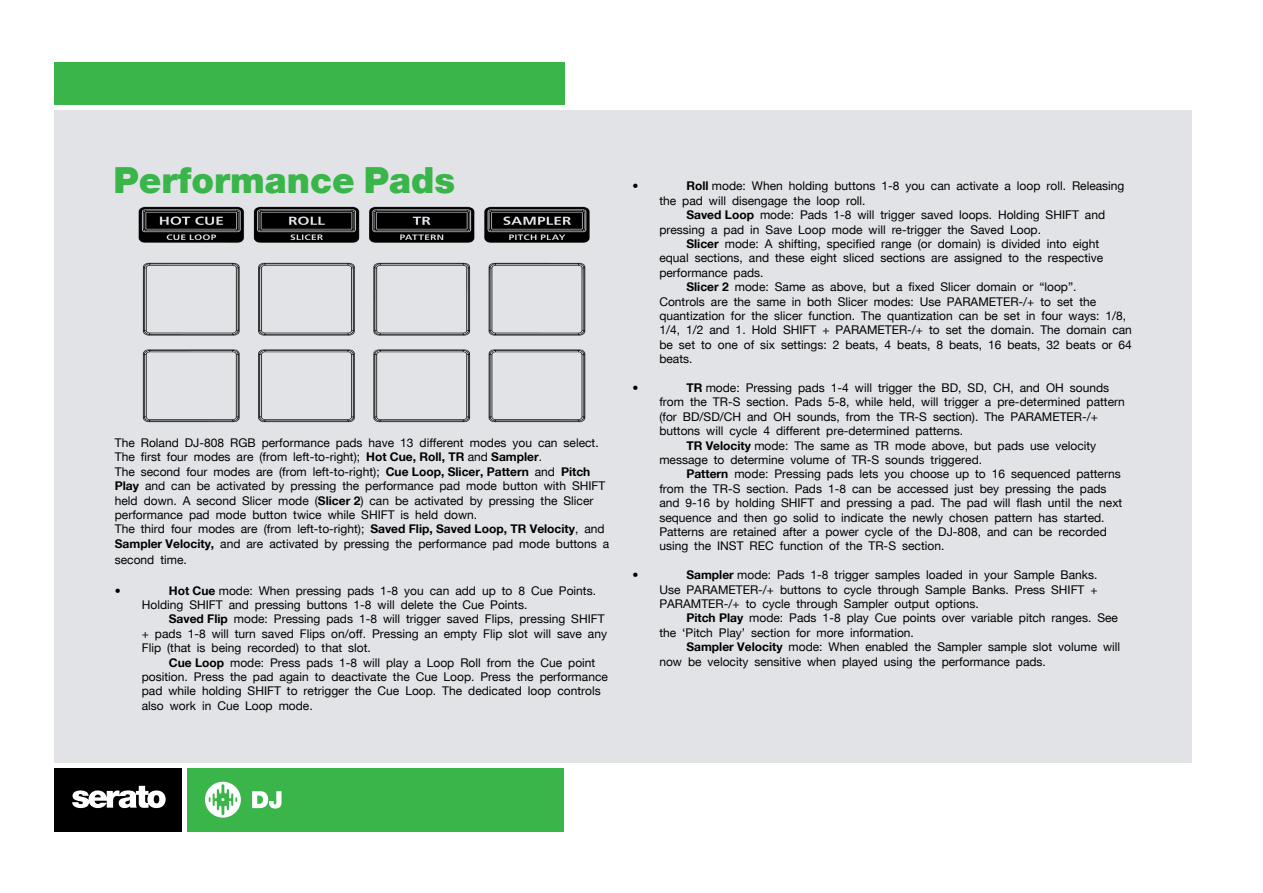
<style>
.page{position:relative;width:1263px;height:893px;background:#fff}
.page>*{position:absolute;margin:0;border:0;box-sizing:border-box;transform-origin:0 0}
.t1{font:900 36px "Serato";color:#39b54a}
.t2{font:12px/14.4px "Serato";color:#000}
.t3{font:700 12px "Serato";color:#000}
.s1{font-weight:700}
</style>
<div class="page">
<div style="left:54px;top:110px;width:1137px;height:652px;background:#e2e3e7"></div>
<div style="left:54px;top:62px;width:510px;height:42px;background:#39b54a"></div>
<div style="left:187px;top:768px;width:377px;height:63px;background:#39b54a"></div>
<div style="left:54px;top:768px;width:128px;height:63px;background:#000"></div>
<svg style="left:72px;top:786px;width:94px;height:22px"></svg>
<svg style="left:252px;top:791px;width:29px;height:17px"></svg>
<svg style="left:205px;top:782px;width:36px;height:36px"></svg>
<img style="left:138px;top:206px;width:452px;height:217px">
<h1 class="t1" style="left:114px;top:159px;width:343px">Performance Pads</h1>
<p class="t2" style="left:115px;top:435px;width:496px">The Roland DJ-808 RGB performance pads have 13 different modes you can select.<br>The first four modes are (from left-to-right); <span class="s1">Hot Cue, Roll, TR</span> and <span class="s1">Sampler</span>.<br>The second four modes are (from left-to-right); <span class="s1">Cue Loop, Slicer, Pattern</span> and <span class="s1">Pitch Play</span> and can be activated by pressing the performance pad mode button with SHIFT held down. A second Slicer mode (<span class="s1">Slicer 2</span>) can be activated by pressing the Slicer performance pad mode button twice while SHIFT is held down.<br>The third four modes are (from left-to-right); <span class="s1">Saved Flip, Saved Loop, TR Velocity</span>, and <span class="s1">Sampler Velocity,</span> and are activated by pressing the performance pad mode buttons a</p>
<p class="t2" style="left:115px;top:552px;width:74px">second time.</p>
<p class="t3" style="left:115px;top:583px;width:8px">•</p>
<p class="t2" style="left:142px;top:583px;width:456px;text-indent:27px"><span class="s1">Hot Cue</span> mode: When pressing pads 1-8 you can add up to 8 Cue Points.<br>Holding SHIFT and pressing buttons 1-8 will delete the Cue Points.</p>
<p class="t2" style="left:142px;top:612px;width:467px;text-indent:27px"><span class="s1">Saved Flip</span> mode: Pressing pads 1-8 will trigger saved Flips, pressing SHIFT + pads 1-8 will turn saved Flips on/off. Pressing an empty Flip slot will save any<br>Flip (that is being recorded) to that slot.</p>
<p class="t2" style="left:142px;top:655px;width:468px;text-indent:27px"><span class="s1">Cue Loop</span> mode: Press pads 1-8 will play a Loop Roll from the Cue point position. Press the pad again to deactivate the Cue Loop. Press the performance pad while holding SHIFT to retrigger the Cue Loop. The dedicated loop controls also work in Cue Loop mode.</p>
<p class="t3" style="left:632px;top:179px;width:8px">•</p>
<p class="t2" style="left:686px;top:179px;width:440px"><span class="s1">Roll</span> mode: When holding buttons 1-8 you can activate a loop roll. Releasing</p>
<p class="t2" style="left:659px;top:193px;width:208px">the pad will disengage the loop roll.</p>
<p class="t2" style="left:686px;top:207px;width:420px"><span class="s1">Saved Loop</span> mode: Pads 1-8 will trigger saved loops. Holding SHIFT and</p>
<p class="t2" style="left:659px;top:222px;width:383px">pressing a pad in Save Loop mode will re-trigger the Saved Loop.</p>
<p class="t2" style="left:686px;top:236px;width:414px"><span class="s1">Slicer</span> mode: A shifting, specified range (or domain) is divided into eight</p>
<p class="t2" style="left:659px;top:251px;width:445px">equal sections, and these eight sliced sections are assigned to the respective</p>
<p class="t2" style="left:659px;top:265px;width:106px">performance pads.</p>
<p class="t2" style="left:686px;top:279px;width:392px"><span class="s1">Slicer 2</span> mode: Same as above, but a fixed Slicer domain or “loop”.</p>
<p class="t2" style="left:659px;top:294px;width:438px">Controls are the same in both Slicer modes: Use PARAMETER-/+ to set the</p>
<p class="t2" style="left:659px;top:308px;width:468px">quantization for the slicer function. The quantization can be set in four ways: 1/8,</p>
<p class="t2" style="left:659px;top:323px;width:474px">1/4, 1/2 and 1. Hold SHIFT + PARAMETER-/+ to set the domain. The domain can</p>
<p class="t2" style="left:659px;top:337px;width:474px">be set to one of six settings: 2 beats, 4 beats, 8 beats, 16 beats, 32 beats or 64</p>
<p class="t2" style="left:659px;top:351px;width:35px">beats.</p>
<p class="t3" style="left:632px;top:380px;width:8px">•</p>
<p class="t2" style="left:686px;top:380px;width:424px"><span class="s1">TR</span> mode: Pressing pads 1-4 will trigger the BD, SD, CH, and OH sounds</p>
<p class="t2" style="left:659px;top:395px;width:467px">from the TR-S section. Pads 5-8, while held, will trigger a pre-determined pattern</p>
<p class="t2" style="left:659px;top:409px;width:440px">(for BD/SD/CH and OH sounds, from the TR-S section). The PARAMETER-/+</p>
<p class="t2" style="left:659px;top:423px;width:305px">buttons will cycle 4 different pre-determined patterns.</p>
<p class="t2" style="left:686px;top:438px;width:411px"><span class="s1">TR Velocity</span> mode: The same as TR mode above, but pads use velocity</p>
<p class="t2" style="left:659px;top:452px;width:324px">message to determine volume of TR-S sounds triggered.</p>
<p class="t2" style="left:686px;top:467px;width:436px"><span class="s1">Pattern</span> mode: Pressing pads lets you choose up to 16 sequenced patterns</p>
<p class="t2" style="left:659px;top:481px;width:449px">from the TR-S section. Pads 1-8 can be accessed just bey pressing the pads</p>
<p class="t2" style="left:659px;top:495px;width:464px">and 9-16 by holding SHIFT and pressing a pad. The pad will flash until the next</p>
<p class="t2" style="left:659px;top:510px;width:447px">sequence and then go solid to indicate the newly chosen pattern has started.</p>
<p class="t2" style="left:659px;top:524px;width:449px">Patterns are retained after a power cycle of the DJ-808, and can be recorded</p>
<p class="t2" style="left:659px;top:539px;width:286px">using the INST REC function of the TR-S section.</p>
<p class="t3" style="left:632px;top:567px;width:8px">•</p>
<p class="t2" style="left:659px;top:567px;width:440px;text-align:justify;text-indent:27px"><span class="s1">Sampler</span> mode: Pads 1-8 trigger samples loaded in your Sample Banks.<br>Use PARAMETER-/+ buttons to cycle through Sample Banks. Press SHIFT + PARAMTER-/+ to cycle through Sampler output options.</p>
<p class="t2" style="left:659px;top:611px;width:460px;text-indent:27px"><span class="s1">Pitch Play</span> mode: Pads 1-8 play Cue points over variable pitch ranges. See the ‘Pitch Play’ section for more information.</p>
<p class="t2" style="left:659px;top:639px;width:462px;text-indent:27px"><span class="s1">Sampler Velocity</span> mode: When enabled the Sampler sample slot volume will now be velocity sensitive when played using the performance pads.</p>
</div>
